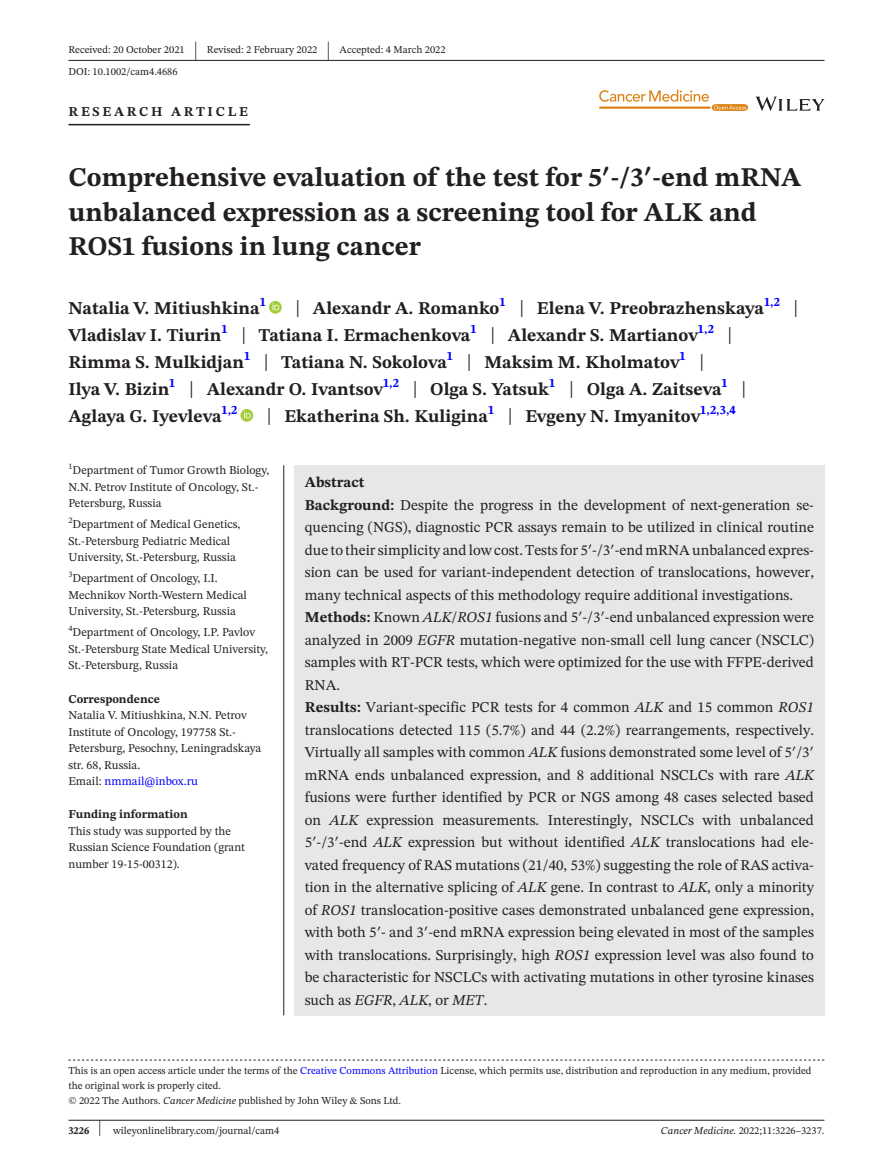
<style>
.page{position:relative;width:893px;height:1174px;background:#fff}
.page>*{position:absolute;margin:0;border:0;box-sizing:border-box;transform-origin:0 0}
.t1{font:700 27px/34.5px "STIX Two Text";color:#231f20}
.t2{font:25.65px "STIX Two Text";color:#231f20;scale:.49 1}
.t3{font:700 18px/27px "STIX Two Text";color:#231f20}
.t4{font:15px/22.5px "STIX Two Text";color:#231f20}
.t5{font:700 13.5px "STIX Two Text";letter-spacing:.2em;color:#231f20}
.t6{font:700 12.6px "STIX Two Text";color:#00f}
.t7{font:12px/16.5px "STIX Two Text";color:#231f20}
.t8{font:700 12px "STIX Two Text";color:#231f20}
.t9{font:10.5px/15px "STIX Two Text";color:#231f20}
.s1{font-weight:400;font-size:23.4px}
.s2{color:#00f}
.s3{font-weight:700}
.s4{font-style:italic}
.s5{font-size:22.2px}
</style>
<div class="page">
<hr style="left:68px;top:1119px;width:756px;height:1px;background:#231f20">
<svg style="left:756px;top:97px;width:68px;height:14px"></svg>
<svg style="left:599px;top:90px;width:149px;height:21px"></svg>
<hr style="left:68px;top:60px;width:756px;height:1px;background:#231f20">
<hr style="left:68px;top:124px;width:182px;height:1px;background:#231f20">
<svg style="left:269px;top:301px;width:13px;height:13px"></svg>
<svg style="left:272px;top:303px;width:7px;height:7px"></svg>
<svg style="left:240px;top:409px;width:13px;height:13px"></svg>
<svg style="left:244px;top:411px;width:7px;height:7px"></svg>
<svg style="left:68px;top:1059px;width:756px;height:1px"></svg>
<div style="left:294px;top:465px;width:530px;height:550px;background:#e6e7e9"></div>
<hr style="left:283px;top:465px;width:1px;height:550px;background:#231f20">
<p class="t9" style="left:68px;top:42px;width:118px">Received: 20 October 2021</p>
<h2 class="t2" style="left:194px;top:32px;width:8px">|</h2>
<p class="t9" style="left:207px;top:42px;width:112px">Revised: 2 February 2022</p>
<h2 class="t2" style="left:327px;top:32px;width:8px">|</h2>
<p class="t9" style="left:340px;top:42px;width:108px">Accepted: 4 March 2022</p>
<p class="t9" style="left:68px;top:64px;width:111px">DOI: 10.1002/cam4.4686</p>
<p class="t5" style="left:68px;top:101px;width:181px">RESEARCH ARTICLE</p>
<h1 class="t1" style="left:68px;top:161px;width:734px">Comprehensive evaluation of the test for 5′-/3′-end mRNA unbalanced expression as a screening tool for ALK and<br>ROS1 fusions in lung cancer</h1>
<p class="t3" style="left:68px;top:295px;width:199px">Natalia V. Mitiushkina<sup>1</sup></p>
<p class="t3" style="left:68px;top:295px;width:731px;text-indent:227px"><span class="s1">|</span> Alexandr A. Romanko<sup>1</sup> <span class="s1">|</span> Elena V. Preobrazhenskaya<sup>1,2</sup> <span class="s1">| </span>Vladislav I. Tiurin<sup>1</sup> <span class="s1">|</span> Tatiana I. Ermachenkova<sup>1</sup> <span class="s1">|</span> Alexandr S. Martianov<sup>1,2</sup> <span class="s1">| </span>Rimma S. Mulkidjan<sup>1</sup> <span class="s1">|</span> Tatiana N. Sokolova<sup>1</sup> <span class="s1">|</span> Maksim M. Kholmatov<sup>1</sup> <span class="s1">|<br></span>Ilya V. Bizin<sup>1</sup> <span class="s1">|</span> Alexandr O. Ivantsov<sup>1,2</sup> <span class="s1">|</span> Olga S. Yatsuk<sup>1</sup> <span class="s1">|</span> Olga A. Zaitseva<sup>1</sup> <span class="s1">| </span>Aglaya G. Iyevleva<sup>1,2</sup></p>
<p class="t3" style="left:267px;top:403px;width:435px"><span class="s1">|</span> Ekatherina Sh. Kuligina<sup>1</sup> <span class="s1">|</span> Evgeny N. Imyanitov</p>
<p class="t6" style="left:700px;top:400px;width:37px">1,2,3,4</p>
<p class="t7" style="left:68px;top:462px;width:202px"><sup>1</sup>Department of Tumor Growth Biology,<br>N.N. Petrov Institute of Oncology, St.-<br>Petersburg, Russia</p>
<p class="t7" style="left:68px;top:516px;width:174px"><sup>2</sup>Department of Medical Genetics,<br>St.-Petersburg Pediatric Medical<br>University, St.-Petersburg, Russia</p>
<p class="t7" style="left:68px;top:570px;width:180px"><sup>3</sup>Department of Oncology, I.I.<br>Mechnikov North-Western Medical<br>University, St.-Petersburg, Russia</p>
<p class="t7" style="left:68px;top:624px;width:201px"><sup>4</sup>Department of Oncology, I.P. Pavlov<br>St.-Petersburg State Medical University,<br>St.-Petersburg, Russia</p>
<p class="t8" style="left:68px;top:690px;width:93px">Correspondence</p>
<p class="t7" style="left:68px;top:706px;width:194px">Natalia V. Mitiushkina, N.N. Petrov<br>Institute of Oncology, 197758 St.-<br>Petersburg, Pesochny, Leningradskaya str. 68, Russia.<br>Email: <span class="s2">nmmail@inbox.ru</span></p>
<p class="t8" style="left:68px;top:805px;width:121px">Funding information</p>
<p class="t7" style="left:68px;top:822px;width:178px">This study was supported by the<br>Russian Science Foundation (grant number 19-15-00312).</p>
<p class="t4" style="left:305px;top:471px;width:511px"><span class="s3">Abstract<br>Background:</span> Despite the progress in the development of next-generation se&shy;quencing (NGS), diagnostic PCR assays remain to be utilized in clinical routine due to their simplicity and low cost. Tests for 5′-/3′-end mRNA unbalanced expres&shy;sion can be used for variant-independent detection of translocations, however, many technical aspects of this methodology require additional investigations.<br><span class="s3">Methods:</span> Known <span class="s4">ALK</span>/<span class="s4">ROS1</span> fusions and 5′-/3′-end unbalanced expression were analyzed in 2009 <span class="s4">EGFR</span> mutation-negative non-small cell lung cancer (NSCLC) samples with RT-PCR tests, which were optimized for the use with FFPE-derived RNA.<br><span class="s3">Results:</span> Variant-specific PCR tests for 4 common <span class="s4">ALK</span> and 15 common <span class="s4">ROS1 </span>translocations detected 115 (5.7%) and 44 (2.2%) rearrangements, respectively.<br>Virtually all samples with common <span class="s4">ALK</span> fusions demonstrated some level of 5′/3′ mRNA ends unbalanced expression, and 8 additional NSCLCs with rare <span class="s4">ALK </span>fusions were further identified by PCR or NGS among 48 cases selected based on <span class="s4">ALK</span> expression measurements. Interestingly, NSCLCs with unbalanced 5′-/3′-end <span class="s4">ALK</span> expression but without identified <span class="s4">ALK</span> translocations had ele&shy;vated frequency of RAS mutations (21/40, 53%) suggesting the role of RAS activa&shy;tion in the alternative splicing of <span class="s4">ALK</span> gene. In contrast to <span class="s4">ALK</span>, only a minority of <span class="s4">ROS1</span> translocation-positive cases demonstrated unbalanced gene expression, with both 5′- and 3′-end mRNA expression being elevated in most of the samples with translocations. Surprisingly, high <span class="s4">ROS1</span> expression level was also found to be characteristic for NSCLCs with activating mutations in other tyrosine kinases such as <span class="s4">EGFR</span>, <span class="s4">ALK</span>, or <span class="s4">MET</span>.</p>
<p class="t9" style="left:68px;top:1063px;width:745px">This is an open access article under the terms of the <span class="s2">Creative Commons Attribution</span> License, which permits use, distribution and reproduction in any medium, provided the original work is properly cited.<br>© 2022 The Authors. <span class="s4">Cancer Medicine</span> published by John Wiley &amp; Sons Ltd.</p>
<p class="t9" style="left:68px;top:1123px;width:212px"><span class="s3">3226</span> <span class="s5">|</span> wileyonlinelibrary.com/journal/cam4</p>
<p class="t9" style="left:661px;top:1123px;width:165px"><span class="s4">Cancer Medicine.</span> 2022;11:3226–3237.</p>
</div>
